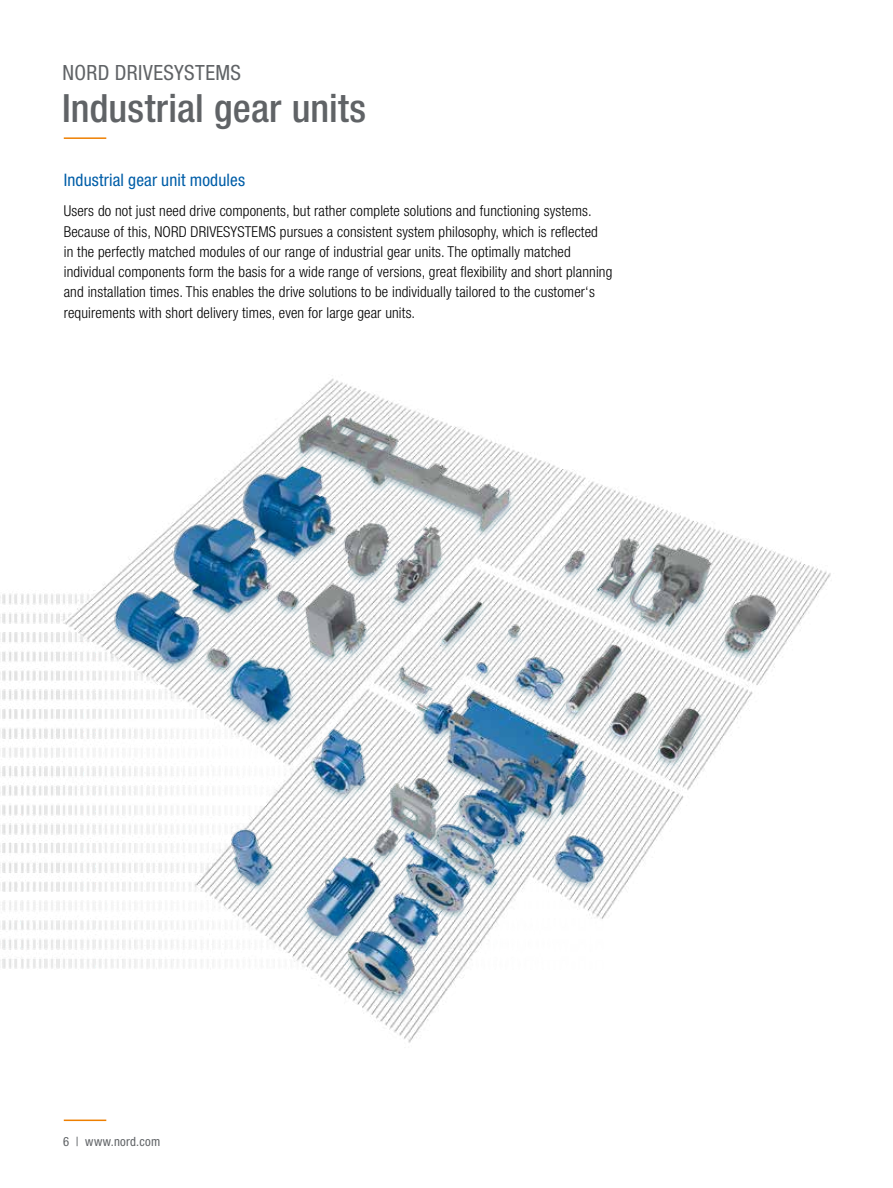
<style>
.page{position:relative;width:893px;height:1188px;background:#fff}
.page>*{position:absolute;margin:0;border:0;box-sizing:border-box;transform-origin:0 0}
.t1{font:500 condensed 39px "Helvetica Neue LT Std";letter-spacing:.005em;color:#606366}
.t2{font:condensed 21px "Helvetica Neue LT Std";letter-spacing:.02em;color:#606366}
.t3{font:condensed 17.25px "Helvetica Neue LT Std";letter-spacing:.01em;color:#005ea8}
.t4{font:300 condensed 15px/20.2px "Helvetica Neue LT Std";letter-spacing:.01em;color:#000}
.t5{font:condensed 12.75px "Helvetica Neue LT Std";letter-spacing:.02em;color:#606366}
</style>
<div class="page">
<hr style="left:64px;top:1120px;width:42px;height:1px;background:#ee7f00">
<hr style="left:64px;top:137px;width:42px;height:2px;background:#ee7f00">
<img style="left:0;top:378px;width:831px;height:665px">
<h2 class="t2" style="left:63px;top:60px;width:180px">NORD DRIVESYSTEMS</h2>
<h1 class="t1" style="left:62px;top:85px;width:306px">Industrial gear units</h1>
<p class="t3" style="left:64px;top:170px;width:183px">Industrial gear unit modules</p>
<p class="t4" style="left:64px;top:201px;width:550px">Users do not just need drive components, but rather complete solutions and functioning systems.<br>Because of this, NORD DRIVESYSTEMS pursues a consistent system philosophy, which is reflected<br>in the perfectly matched modules of our range of industrial gear units. The optimally matched individual components form the basis for a wide range of versions, great flexibility and short planning and installation times. This enables the drive solutions to be individually tailored to the customer‘s requirements with short delivery times, even for large gear units.</p>
<p class="t5" style="left:63px;top:1134px;width:98px">6 | www.nord.com</p>
</div>
